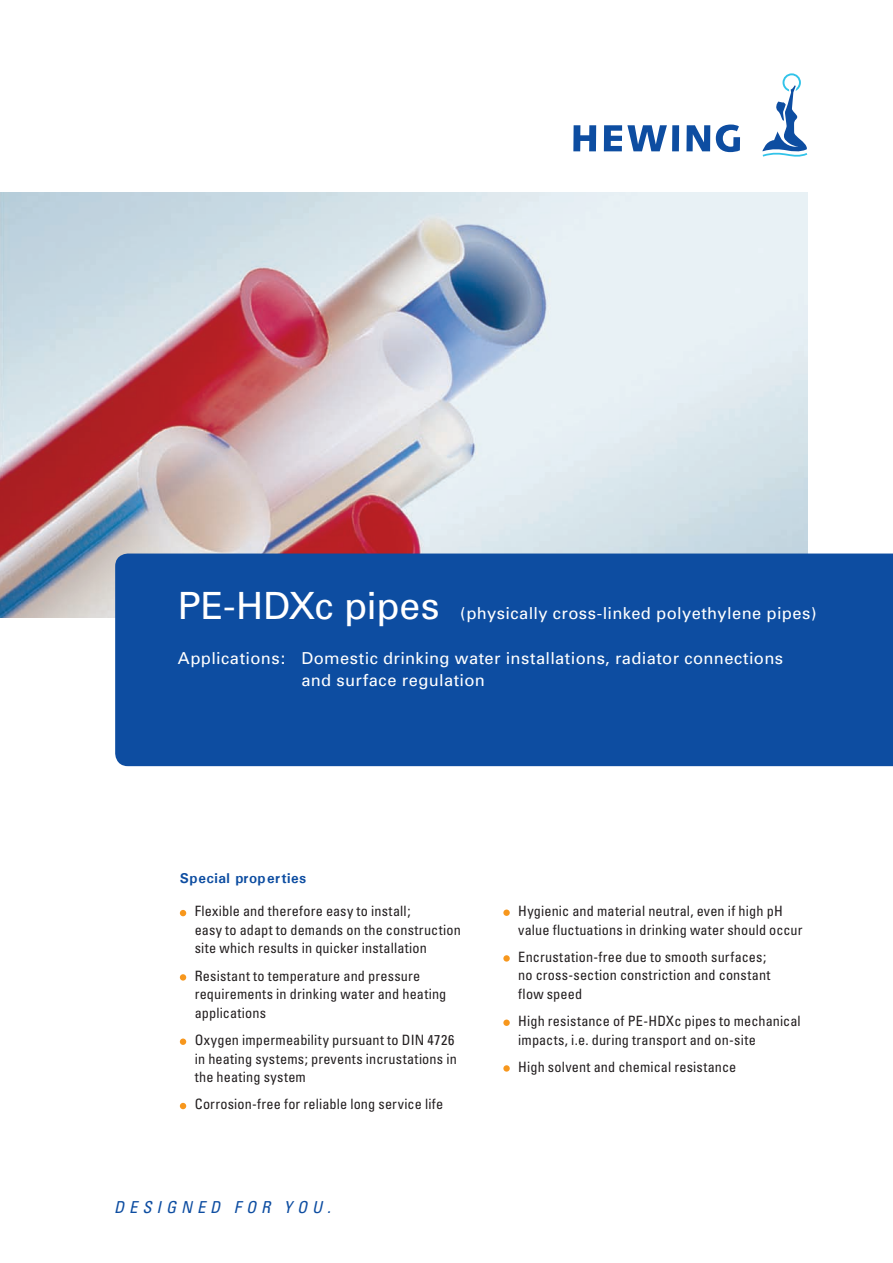
<style>
.page{position:relative;width:893px;height:1263px;background:#fff}
.page>*{position:absolute;margin:0;border:0;box-sizing:border-box;transform-origin:0 0}
.t1{font:37.5px "Univers";letter-spacing:-.005em;color:#fff}
.t2{font:16.5px/22.5px "Univers";letter-spacing:.02em;color:#fff}
.t3{font:italic condensed 16.5px "Univers";letter-spacing:.3em;color:#0d4da1}
.t4{font:condensed 14.25px/18.6px "Univers";letter-spacing:.01em;color:#231f20}
.t5{font:700 14.25px "Univers";letter-spacing:.035em;color:#0d4da1}
</style>
<div class="page">
<img style="left:0;top:192px;width:807px;height:425px">
<div style="left:115px;top:553px;width:778px;height:213px;background:#0d4da1"></div>
<svg style="left:762px;top:73px;width:45px;height:84px"></svg>
<svg style="left:573px;top:125px;width:23px;height:26px"></svg>
<svg style="left:604px;top:125px;width:63px;height:26px"></svg>
<div style="left:672px;top:125px;width:7px;height:26px;background:#0d4da1"></div>
<svg style="left:686px;top:125px;width:24px;height:26px"></svg>
<svg style="left:716px;top:125px;width:24px;height:27px"></svg>
<svg style="left:180px;top:910px;width:6px;height:6px"></svg>
<svg style="left:180px;top:974px;width:6px;height:6px"></svg>
<div style="left:180px;top:1038px;width:6px;height:7px;background:#f7971d;border-radius:50%"></div>
<svg style="left:180px;top:1103px;width:6px;height:6px"></svg>
<div style="left:503px;top:909px;width:7px;height:7px;background:#f7971d;border-radius:50%"></div>
<div style="left:503px;top:955px;width:7px;height:6px;background:#f7971d;border-radius:50%"></div>
<div style="left:503px;top:1019px;width:7px;height:7px;background:#f7971d;border-radius:50%"></div>
<svg style="left:503px;top:1065px;width:7px;height:7px"></svg>
<h1 class="t1" style="left:178px;top:582px;width:263px">PE-HDXc pipes</h1>
<p class="t2" style="left:460px;top:601px;width:358px">(physically cross-linked polyethylene pipes)</p>
<p class="t2" style="left:301px;top:646px;width:483px;text-indent:-123px">Applications: Domestic drinking water installations, radiator connections and surface regulation</p>
<p class="t5" style="left:180px;top:869px;width:128px">Special properties</p>
<p class="t4" style="left:195px;top:903px;width:268px">Flexible and therefore easy to install;<br>easy to adapt to demands on the construction site which results in quicker installation</p>
<p class="t4" style="left:195px;top:967px;width:253px">Resistant to temperature and pressure requirements in drinking water and heating applications</p>
<p class="t4" style="left:195px;top:1032px;width:264px">Oxygen impermeability pursuant to DIN 4726 in heating systems; prevents incrustations in the heating system</p>
<p class="t4" style="left:195px;top:1096px;width:250px">Corrosion-free for reliable long service life</p>
<p class="t3" style="left:114px;top:1201px;width:218px">DESIGNED FOR YOU.</p>
<p class="t4" style="left:518px;top:903px;width:286px">Hygienic and material neutral, even if high pH value fluctuations in drinking water should occur</p>
<p class="t4" style="left:518px;top:948px;width:254px">Encrustation-free due to smooth surfaces; no cross-section constriction and constant flow speed</p>
<p class="t4" style="left:518px;top:1013px;width:284px">High resistance of PE-HDXc pipes to mechanical impacts, i.e. during transport and on-site</p>
<p class="t4" style="left:518px;top:1058px;width:220px">High solvent and chemical resistance</p>
</div>
